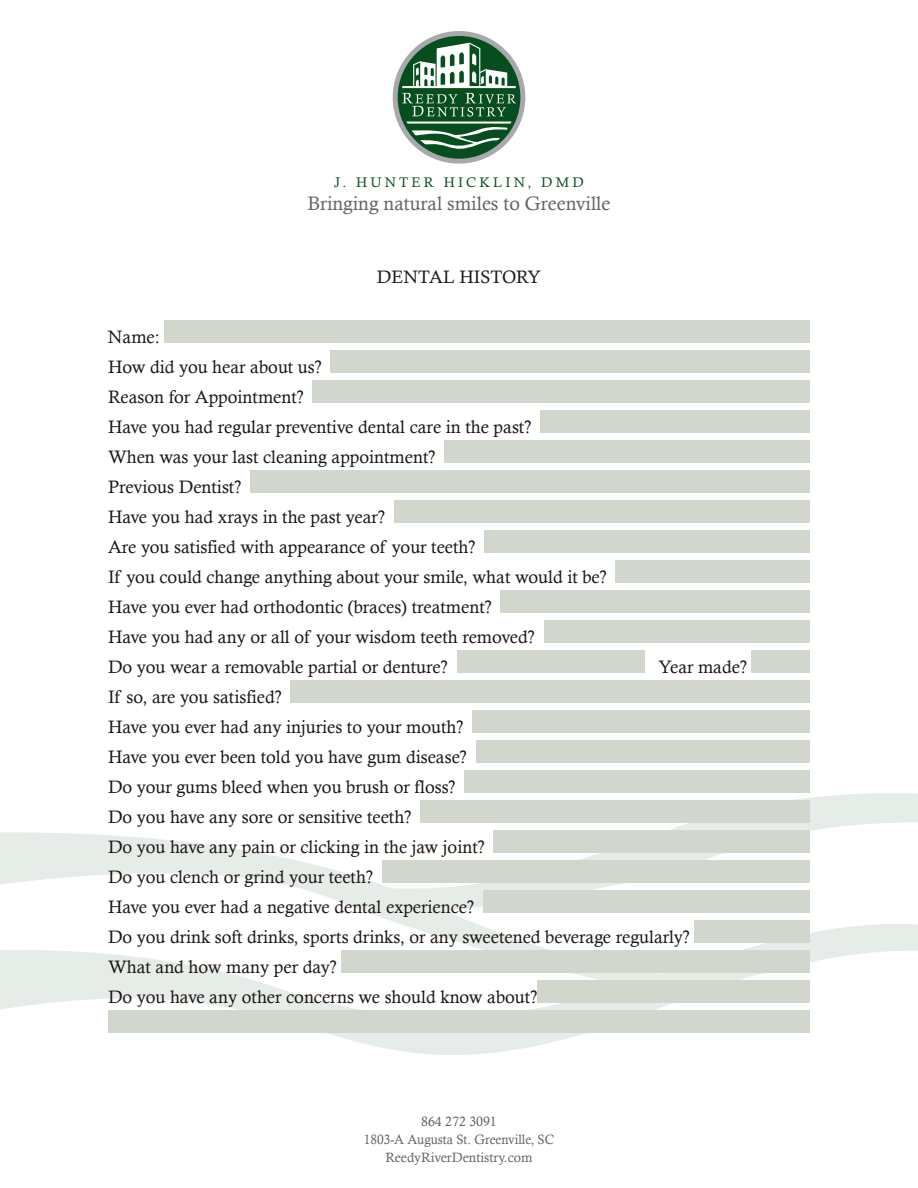
<style>
.page{position:relative;width:918px;height:1188px;background:#fff}
.page>*{position:absolute;margin:0;border:0;box-sizing:border-box;transform-origin:0 0}
.t1{font:19.5px "Calisto";color:#636466}
.t2{font:18px/30px "Calisto";color:#1d1714}
.t3{font:13.95px "Calisto";letter-spacing:.225em;color:#074e1e}
.t4{font:13.5px/18px "Calisto";color:#636466;text-align:center}
</style>
<div class="page">
<svg style="left:0;top:783px;width:918px;height:272px"></svg>
<div style="left:164px;top:320px;width:646px;height:23px;background:#d1d7cc"></div>
<div style="left:331px;top:350px;width:479px;height:23px;background:#d1d7cc"></div>
<div style="left:313px;top:380px;width:497px;height:23px;background:#d1d7cc"></div>
<div style="left:540px;top:410px;width:270px;height:23px;background:#d1d7cc"></div>
<div style="left:445px;top:440px;width:365px;height:23px;background:#d1d7cc"></div>
<div style="left:250px;top:470px;width:560px;height:23px;background:#d1d7cc"></div>
<div style="left:394px;top:500px;width:416px;height:23px;background:#d1d7cc"></div>
<div style="left:485px;top:530px;width:325px;height:23px;background:#d1d7cc"></div>
<div style="left:616px;top:560px;width:194px;height:23px;background:#d1d7cc"></div>
<div style="left:501px;top:590px;width:309px;height:23px;background:#d1d7cc"></div>
<div style="left:544px;top:620px;width:266px;height:23px;background:#d1d7cc"></div>
<div style="left:457px;top:650px;width:188px;height:23px;background:#d1d7cc"></div>
<div style="left:752px;top:650px;width:58px;height:23px;background:#d1d7cc"></div>
<div style="left:291px;top:680px;width:519px;height:23px;background:#d1d7cc"></div>
<div style="left:472px;top:710px;width:338px;height:23px;background:#d1d7cc"></div>
<div style="left:476px;top:740px;width:334px;height:23px;background:#d1d7cc"></div>
<div style="left:465px;top:770px;width:345px;height:23px;background:#d1d7cc"></div>
<div style="left:420px;top:800px;width:390px;height:23px;background:#d1d7cc"></div>
<div style="left:494px;top:830px;width:316px;height:23px;background:#d1d7cc"></div>
<div style="left:382px;top:860px;width:428px;height:23px;background:#d1d7cc"></div>
<div style="left:483px;top:890px;width:327px;height:23px;background:#d1d7cc"></div>
<div style="left:694px;top:920px;width:116px;height:23px;background:#d1d7cc"></div>
<div style="left:341px;top:950px;width:469px;height:23px;background:#d1d7cc"></div>
<div style="left:537px;top:980px;width:273px;height:23px;background:#d1d7cc"></div>
<div style="left:108px;top:1010px;width:702px;height:23px;background:#d1d7cc"></div>
<svg style="left:398px;top:36px;width:122px;height:122px"></svg>
<div style="left:397px;top:36px;width:124px;height:123px;border:4px solid #074e1e;border-radius:50%"></div>
<div style="left:393px;top:31px;width:132px;height:133px;border:5px solid #a7a9ac;border-radius:50%"></div>
<p class="t3" style="left:334px;top:174px;width:251px">J. HUNTER HICKLIN, DMD</p>
<p class="t1" style="left:308px;top:192px;width:305px">Bringing natural smiles to Greenville</p>
<p class="t2" style="left:377px;top:262px;width:166px">DENTAL HISTORY</p>
<p class="t2" style="left:108px;top:322px;width:500px">Name:<br>How did you hear about us?<br>Reason for Appointment?<br>Have you had regular preventive dental care in the past?<br>When was your last cleaning appointment?<br>Previous Dentist?<br>Have you had xrays in the past year?<br>Are you satisfied with appearance of your teeth?<br>If you could change anything about your smile, what would it be?<br>Have you ever had orthodontic (braces) treatment?<br>Have you had any or all of your wisdom teeth removed?<br>Do you wear a removable partial or denture?</p>
<p class="t2" style="left:659px;top:652px;width:90px">Year made?</p>
<p class="t2" style="left:108px;top:682px;width:583px">If so, are you satisfied?<br>Have you ever had any injuries to your mouth?<br>Have you ever been told you have gum disease?<br>Do your gums bleed when you brush or floss?<br>Do you have any sore or sensitive teeth?<br>Do you have any pain or clicking in the jaw joint?<br>Do you clench or grind your teeth?<br>Have you ever had a negative dental experience?<br>Do you drink soft drinks, sports drinks, or any sweetened beverage regularly?<br>What and how many per day?<br>Do you have any other concerns we should know about?</p>
<p class="t4" style="left:364px;top:1113px;width:192px">864 272 3091<br>1803-A Augusta St. Greenville, SC<br>ReedyRiverDentistry.com</p>
</div>
